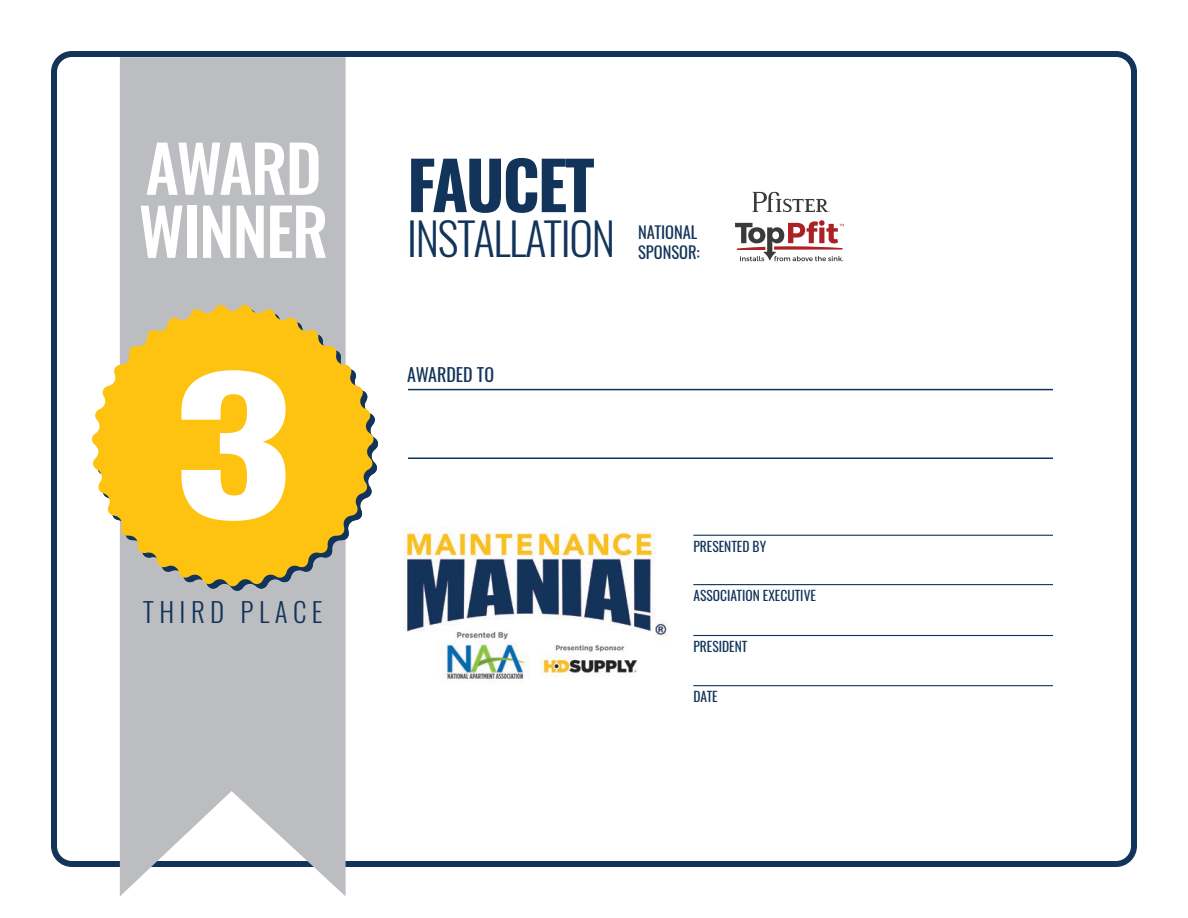
<style>
.page{position:relative;width:1188px;height:918px;background:#fff}
.page>*{position:absolute;margin:0;border:0;box-sizing:border-box;transform-origin:0 0}
.t1{font:700 180px "Oswald";color:#fff;scale:1.3 1}
.t2{font:700 66px "Oswald";letter-spacing:-.03em;color:#12345a}
.t3{font:500 64.5px/63px "Oswald";letter-spacing:-.025em;color:#fff}
.t4{font:300 45px "Oswald";letter-spacing:-.03em;color:#12345a}
.t5{font:300 27px "Oswald";letter-spacing:.2em;color:#12345a}
.t6{font:18px "Oswald";color:#12345a}
.t7{font:16.5px/19.8px "Oswald";color:#12345a}
.t8{font:13.5px "Oswald";color:#12345a}
</style>
<div class="page">
<div style="left:51px;top:51px;width:1086px;height:816px;border:6px solid #12345a;border-radius:18px"></div>
<svg style="left:120px;top:57px;width:226px;height:839px;background:#c0c1c4"></svg>
<svg style="left:120px;top:438px;width:258px;height:154px;fill:#bcbdc0"></svg>
<svg style="left:92px;top:304px;width:283px;height:283px;background:#f1c542"></svg>
<hr style="left:408px;top:389px;width:645px;height:1px;background:#12345a">
<hr style="left:408px;top:458px;width:645px;height:1px;background:#12345a">
<img style="left:404px;top:529px;width:263px;height:150px">
<hr style="left:693px;top:685px;width:360px;height:1px;background:#12345a">
<hr style="left:693px;top:635px;width:360px;height:1px;background:#12345a">
<hr style="left:693px;top:584px;width:360px;height:1px;background:#12345a">
<hr style="left:693px;top:535px;width:360px;height:1px;background:#12345a">
<svg style="left:752px;top:192px;width:78px;height:20px"></svg>
<svg style="left:735px;top:220px;width:109px;height:41px"></svg>
<h3 class="t3" style="left:139px;top:141px;width:191px">AWARD<br>WINNER</h3>
<h1 class="t1" style="left:173px;top:351px;width:94px">3</h1>
<h3 class="t5" style="left:143px;top:588px;width:181px">THIRD PLACE</h3>
<h2 class="t2" style="left:407px;top:151px;width:189px">FAUCET</h2>
<h3 class="t4" style="left:407px;top:199px;width:210px">INSTALLATION</h3>
<p class="t7" style="left:638px;top:221px;width:63px">NATIONAL<br>SPONSOR:</p>
<h3 class="t6" style="left:407px;top:359px;width:88px">AWARDED TO</h3>
<p class="t8" style="left:693px;top:534px;width:74px">PRESENTED BY</p>
<p class="t8" style="left:693px;top:583px;width:124px">ASSOCIATION EXECUTIVE</p>
<p class="t8" style="left:693px;top:635px;width:56px">PRESIDENT</p>
<p class="t8" style="left:693px;top:684px;width:26px">DATE</p>
</div>
